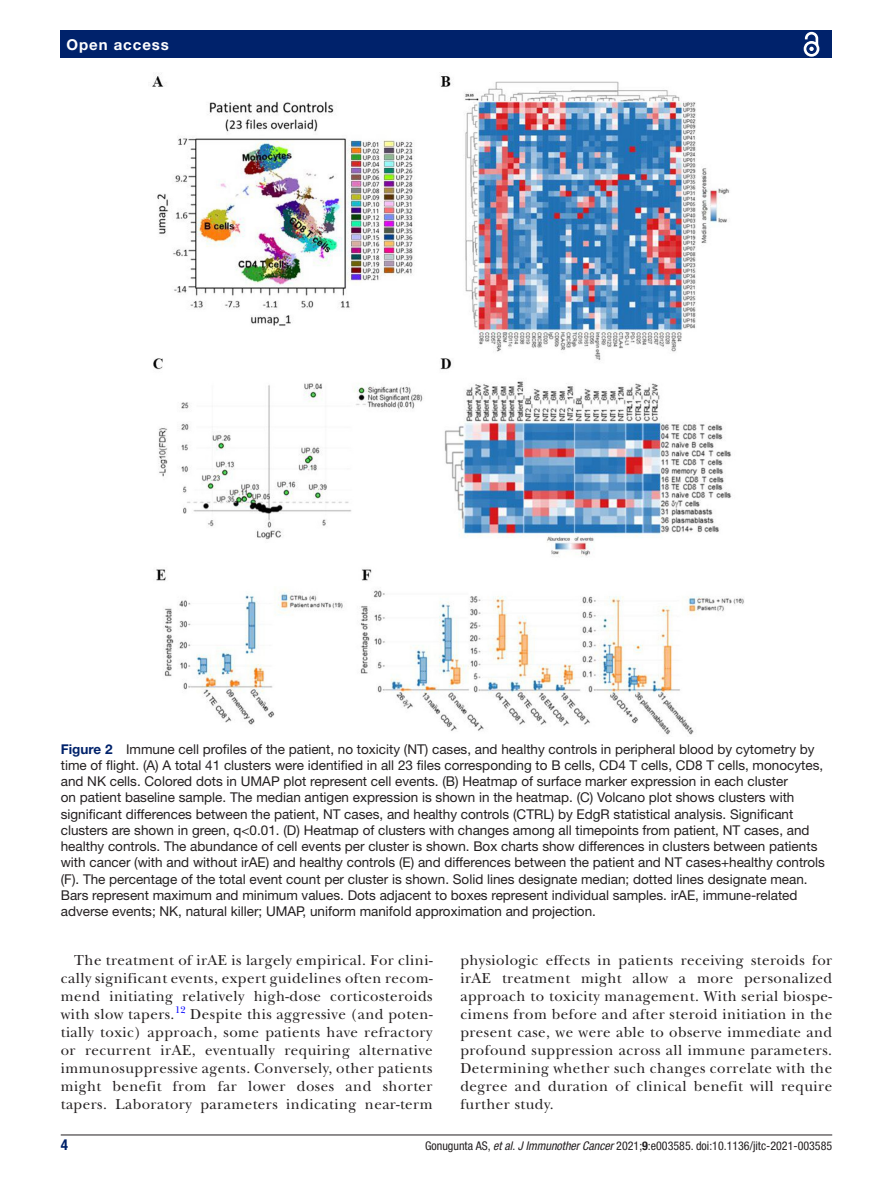
<style>
.page{position:relative;width:893px;height:1191px;background:#fff}
.page>*{position:absolute;margin:0;border:0;box-sizing:border-box;transform-origin:0 0}
.t1{font:15px/18px "New Baskerville";letter-spacing:.03em;color:#231f20;text-align:justify}
.t2{font:700 15px "Helvetica Neue LT Std";letter-spacing:.065em;color:#fff}
.t3{font:700 condensed 15px "Helvetica Neue LT Std";color:#00226b}
.t4{font:13.5px/16.2px "Helvetica Neue LT Std";color:#231f20}
.t5{font:condensed 12px "Helvetica Neue LT Std";color:#231f20}
.t6{font:9.9px "New Baskerville";color:#00f}
.s1{font-weight:700;color:#00226b}
.s2{font-style:italic}
.s3{font-weight:700}
</style>
<div class="page">
<hr style="left:61px;top:1134px;width:771px;height:1px;background:#231f20">
<div style="left:61px;top:31px;width:771px;height:27px;background:#00226b"></div>
<svg style="left:803px;top:31px;width:17px;height:26px"></svg>
<img style="left:152px;top:73px;width:592px;height:662px">
<p class="t2" style="left:66px;top:35px;width:104px">Open access</p>
<p class="t4" style="left:61px;top:740px;width:766px"><span class="s1">Figure 2</span> Immune cell profiles of the patient, no toxicity (NT) cases, and healthy controls in peripheral blood by cytometry by time of flight. (A) A total 41 clusters were identified in all 23 files corresponding to B cells, CD4 T cells, CD8 T cells, monocytes, and NK cells. Colored dots in UMAP plot represent cell events. (B) Heatmap of surface marker expression in each cluster<br>on patient baseline sample. The median antigen expression is shown in the heatmap. (C) Volcano plot shows clusters with significant differences between the patient, NT cases, and healthy controls (CTRL) by EdgR statistical analysis. Significant clusters are shown in green, q&lt;0.01. (D) Heatmap of clusters with changes among all timepoints from patient, NT cases, and healthy controls. The abundance of cell events per cluster is shown. Box charts show differences in clusters between patients with cancer (with and without irAE) and healthy controls (E) and differences between the patient and NT cases+healthy controls (F). The percentage of the total event count per cluster is shown. Solid lines designate median; dotted lines designate mean.<br>Bars represent maximum and minimum values. Dots adjacent to boxes represent individual samples. irAE, immune-related adverse events; NK, natural killer; UMAP, uniform manifold approximation and projection.</p>
<p class="t1" style="left:61px;top:951px;width:373px;text-indent:13px">The treatment of irAE is largely empirical. For clini&shy;cally significant events, expert guidelines often recom&shy;mend initiating relatively high-dose corticosteroids with slow tapers.</p>
<p class="t6" style="left:175px;top:1003px;width:12px">12</p>
<p class="t1" style="left:61px;top:1005px;width:373px;text-indent:130px">Despite this aggressive (and poten&shy;tially toxic) approach, some patients have refractory or recurrent irAE, eventually requiring alternative immunosuppressive agents. Conversely, other patients might benefit from far lower doses and shorter tapers. Laboratory parameters indicating near-term</p>
<p class="t1" style="left:460px;top:951px;width:373px">physiologic effects in patients receiving steroids for irAE treatment might allow a more personalized approach to toxicity management. With serial biospe&shy;cimens from before and after steroid initiation in the present case, we were able to observe immediate and profound suppression across all immune parameters.<br>Determining whether such changes correlate with the degree and duration of clinical benefit will require further study.</p>
<p class="t3" style="left:61px;top:1135px;width:9px">4</p>
<p class="t5" style="left:425px;top:1138px;width:409px">Gonugunta AS, <span class="s2">et al</span>. <span class="s2">J Immunother Cancer</span> 2021;<span class="s3">9</span>:e003585. doi:10.1136/jitc-2021-003585</p>
</div>
